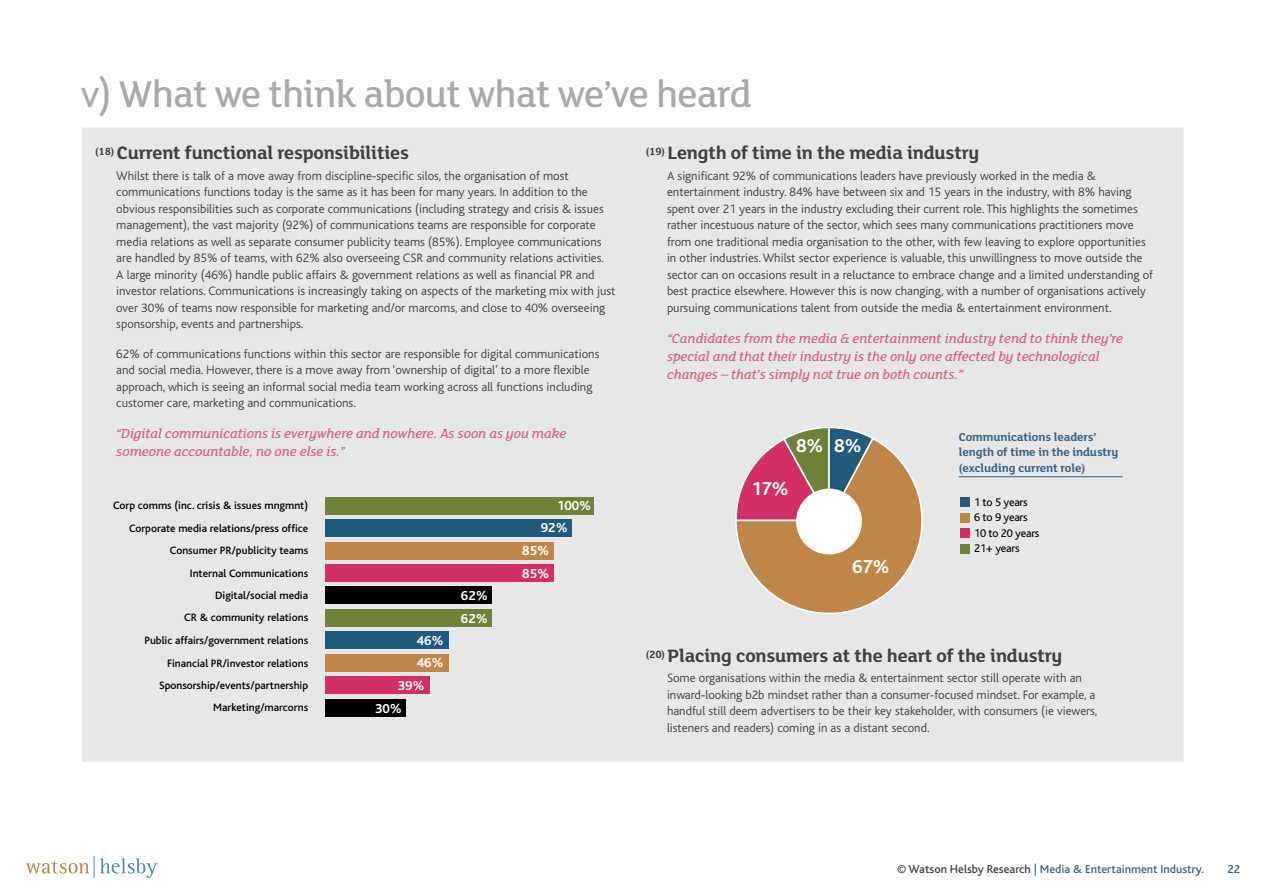
<style>
.page{position:relative;width:1263px;height:893px;background:#fff}
.page>*{position:absolute;margin:0;border:0;box-sizing:border-box;transform-origin:0 0}
.t1{font:500 40.5px "FS Lola";letter-spacing:-.02em;color:#a7a9ac}
.t2{font:700 19.5px "FS Lola";letter-spacing:-.01em;color:#414042}
.t3{font:700 19.5px "Bliss";color:#fff}
.t4{font:italic 500 14.25px/18px "FS Lola";color:#d7607d}
.t5{font:700 13.65px/22.8px "Bliss";color:#fff}
.t6{font:300 12.75px/16.5px "Bliss";color:#414042}
.t7{font:700 12.45px/15.6px "FS Lola";letter-spacing:-.01em;color:#3b6484}
.t8{font:500 12px "Bliss";color:#3b6484}
.t9{font:11.7px/15.6px "Bliss";letter-spacing:-.02em;color:#000}
.t10{font:500 11.25px/22.4px "Bliss";color:#000;text-align:right}
.s1{font-family:"Bliss";font-weight:400}
.s2{color:#414042}
</style>
<div class="page">
<div style="left:82px;top:128px;width:1102px;height:634px;background:#e6e7e8"></div>
<div style="left:960px;top:497px;width:10px;height:10px;background:#215a7b"></div>
<div style="left:960px;top:513px;width:10px;height:9px;background:#c08648"></div>
<div style="left:960px;top:528px;width:10px;height:10px;background:#d02f67"></div>
<div style="left:960px;top:544px;width:10px;height:9px;background:#6e8339"></div>
<svg style="left:734px;top:426px;width:201px;height:201px;background:#c5a08a"></svg>
<div style="left:796px;top:489px;width:66px;height:65px;background:#fff;border-radius:50%"></div>
<hr style="left:959px;top:476px;width:164px;height:1px;background:#3b6484">
<div style="left:325px;top:497px;width:269px;height:17px;background:#6e8339"></div>
<div style="left:325px;top:519px;width:247px;height:18px;background:#215a7b"></div>
<div style="left:325px;top:541px;width:228px;height:18px;background:#c08648"></div>
<div style="left:325px;top:564px;width:228px;height:18px;background:#d02f67"></div>
<div style="left:325px;top:586px;width:167px;height:18px;background:#000"></div>
<div style="left:325px;top:609px;width:167px;height:18px;background:#6e8339"></div>
<div style="left:325px;top:631px;width:124px;height:18px;background:#215a7b"></div>
<div style="left:325px;top:654px;width:124px;height:18px;background:#c08648"></div>
<div style="left:325px;top:676px;width:105px;height:18px;background:#d02f67"></div>
<div style="left:325px;top:699px;width:81px;height:18px;background:#000"></div>
<svg style="left:26px;top:856px;width:132px;height:22px"></svg>
<h1 class="t1" style="left:81px;top:68px;width:673px"><span class="s1">v)</span> What we think about what we’ve heard</h1>
<h2 class="t2" style="left:95px;top:139px;width:315px"><sup>(18)</sup> Current functional responsibilities</h2>
<p class="t6" style="left:116px;top:168px;width:501px">Whilst there is talk of a move away from discipline-specific silos, the organisation of most communications functions today is the same as it has been for many years. In addition to the obvious responsibilities such as corporate communications (including strategy and crisis &amp; issues management), the vast majority (92%) of communications teams are responsible for corporate media relations as well as separate consumer publicity teams (85%). Employee communications are handled by 85% of teams, with 62% also overseeing CSR and community relations activities.<br>A large minority (46%) handle public affairs &amp; government relations as well as financial PR and investor relations. Communications is increasingly taking on aspects of the marketing mix with just over 30% of teams now responsible for marketing and/or marcoms, and close to 40% overseeing sponsorship, events and partnerships.</p>
<p class="t6" style="left:116px;top:346px;width:485px">62% of communications functions within this sector are responsible for digital communications and social media. However, there is a move away from ‘ownership of digital’ to a more flexible approach, which is seeing an informal social media team working across all functions including customer care, marketing and communications.</p>
<p class="t4" style="left:116px;top:424px;width:452px">“Digital communications is everywhere and nowhere. As soon as you make someone accountable, no one else is.”</p>
<h2 class="t2" style="left:646px;top:139px;width:335px"><sup>(19)</sup> Length of time in the media industry</h2>
<p class="t6" style="left:667px;top:168px;width:488px">A significant 92% of communications leaders have previously worked in the media &amp; entertainment industry. 84% have between six and 15 years in the industry, with 8% having spent over 21 years in the industry excluding their current role. This highlights the sometimes rather incestuous nature of the sector, which sees many communications practitioners move from one traditional media organisation to the other, with few leaving to explore opportunities in other industries. Whilst sector experience is valuable, this unwillingness to move outside the sector can on occasions result in a reluctance to embrace change and a limited understanding of best practice elsewhere. However this is now changing, with a number of organisations actively pursuing communications talent from outside the media &amp; entertainment environment.</p>
<p class="t4" style="left:667px;top:329px;width:457px">“Candidates from the media &amp; entertainment industry tend to think they’re special and that their industry is the only one affected by technological changes – that’s simply not true on both counts.”</p>
<p class="t7" style="left:959px;top:428px;width:161px">Communications leaders’ length of time in the industry (excluding current role)</p>
<h2 class="t3" style="left:796px;top:436px;width:67px">8% 8%</h2>
<p class="t10" style="left:113px;top:494px;width:197px;line-height:23.4px">Corp comms (inc. crisis &amp; issues mngmnt)<br>Corporate media relations/press office</p>
<p class="t10" style="left:144px;top:539px;width:165px">Consumer PR/publicity teams<br>Internal Communications<br>Digital/social media<br>CR &amp; community relations<br>Public affairs/government relations<br>Financial PR/investor relations<br>Sponsorship/events/partnership<br>Marketing/marcorns</p>
<p class="t5" style="left:417px;top:629px;width:28px">46%</p>
<p class="t5" style="left:417px;top:651px;width:28px">46%</p>
<p class="t5" style="left:398px;top:674px;width:28px">39%</p>
<p class="t5" style="left:375px;top:697px;width:28px">30%</p>
<p class="t5" style="left:461px;top:584px;width:28px">62%<br>62%</p>
<p class="t5" style="left:557px;top:494px;width:36px">100%</p>
<p class="t5" style="left:541px;top:517px;width:28px">92%</p>
<p class="t5" style="left:522px;top:540px;width:28px">85%</p>
<p class="t5" style="left:522px;top:562px;width:28px">85%</p>
<h2 class="t3" style="left:751px;top:478px;width:39px">17%</h2>
<h2 class="t3" style="left:852px;top:556px;width:39px">67%</h2>
<p class="t9" style="left:974px;top:494px;width:67px">1 to 5 years<br>6 to 9 years<br>10 to 20 years<br>21+ years</p>
<h2 class="t2" style="left:646px;top:642px;width:418px"><sup>(20)</sup> Placing consumers at the heart of the industry</h2>
<p class="t6" style="left:667px;top:670px;width:432px">Some organisations within the media &amp; entertainment sector still operate with an inward-looking b2b mindset rather than a consumer-focused mindset. For example, a handful still deem advertisers to be their key stakeholder, with consumers (ie viewers, listeners and readers) coming in as a distant second.</p>
<p class="t8" style="left:897px;top:863px;width:308px"><span class="s2">© Watson Helsby Research</span> | Media &amp; Entertainment Industry.</p>
<p class="t8" style="left:1227px;top:863px;width:14px">22</p>
</div>
